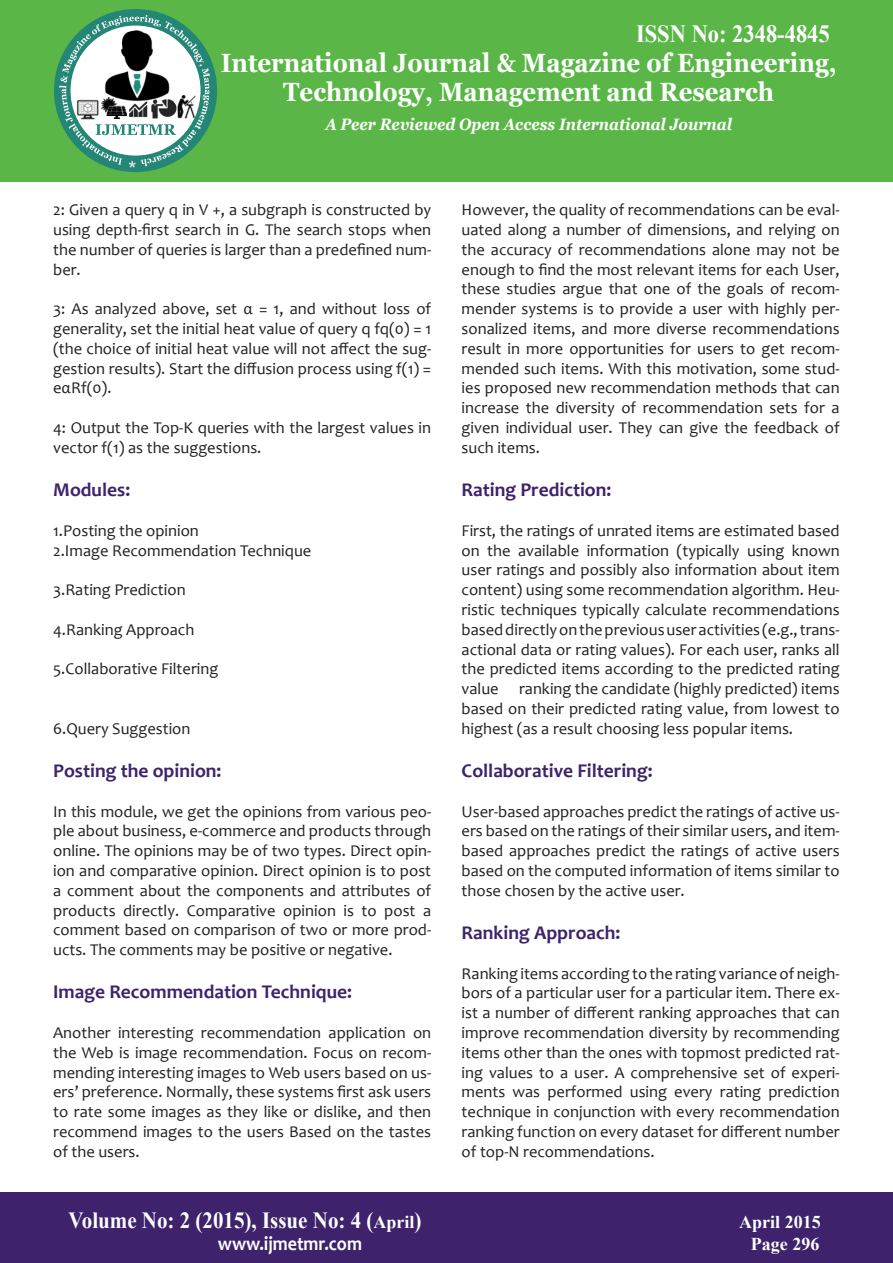
<style>
.page{position:relative;width:893px;height:1263px;background:#fff}
.page>*{position:absolute;margin:0;border:0;box-sizing:border-box;transform-origin:0 0}
.t1{font:700 26.4px "Georgia";color:#fff;scale:.91 1}
.t2{font:700 24.75px "Times New Roman";color:#fff;scale:.91 1}
.t3{font:700 23.1px "Times New Roman";color:#fff;scale:.91 1}
.t4{font:700 19.8px "Candara";color:#fff;scale:.91 1}
.t5{font:700 19.5px "Candara";color:#3e236c}
.t6{font:700 19.5px "Candara";color:#3f2069}
.t7{font:700 18px "Times New Roman";color:#fff}
.t8{font:16.5px/19.8px "Candara";color:#231f20;text-align:justify}
.t9{font:italic 700 16.5px "Georgia";color:#fff;scale:.91 1}
.s1{font-size:18px}
</style>
<div class="page">
<div style="left:0;top:1193px;width:893px;height:70px;background:#3e236c"></div>
<div style="left:0;top:0;width:893px;height:182px;background:#5ab747"></div>
<div style="left:54px;top:9px;width:163px;height:163px;background:#248675;border-radius:50%"></div>
<svg style="left:59px;top:15px;width:151px;height:153px"></svg>
<img style="left:150px;top:97px;width:27px;height:23px">
<img style="left:177px;top:94px;width:21px;height:26px">
<img style="left:102px;top:30px;width:72px;height:73px">
<img style="left:75px;top:99px;width:25px;height:21px">
<img style="left:102px;top:97px;width:25px;height:21px">
<p class="t2" style="left:636px;top:16px;width:214px">ISSN No: 2348-4845</p>
<p class="t1" style="left:221px;top:46px;width:678px">International Journal &amp; Magazine of Engineering,</p>
<p class="t1" style="left:283px;top:75px;width:541px">Technology, Management and Research</p>
<p class="t9" style="left:325px;top:113px;width:448px">A Peer Reviewed Open Access International Journal</p>
<p class="t8" style="left:53px;top:200px;width:380px">2: Given a query q in V +, a subgraph is constructed by using depth-first search in G. The search stops when the number of queries is larger than a predefined num&shy;ber.</p>
<p class="t8" style="left:53px;top:299px;width:380px">3: As analyzed above, set α = 1, and without loss of generality, set the initial heat value of query q fq(0) = 1 (the choice of initial heat value will not affect the sug&shy;gestion results). Start the diffusion process using f(1) = eαRf(0).</p>
<p class="t8" style="left:53px;top:418px;width:379px">4: Output the Top-K queries with the largest values in vector f(1) as the suggestions.</p>
<p class="t5" style="left:53px;top:477px;width:79px">Modules:</p>
<p class="t8" style="left:53px;top:520px;width:147px">1.Posting the opinion</p>
<p class="t8" style="left:53px;top:540px;width:260px">2.Image Recommendation Technique</p>
<p class="t8" style="left:53px;top:580px;width:134px">3.Rating Prediction</p>
<p class="t8" style="left:53px;top:619px;width:143px">4.Ranking Approach</p>
<p class="t8" style="left:53px;top:659px;width:167px">5.Collaborative Filtering</p>
<p class="t8" style="left:53px;top:718px;width:139px">6.Query Suggestion</p>
<p class="t5" style="left:53px;top:758px;width:170px">Posting the opinion:</p>
<p class="t8" style="left:53px;top:801px;width:380px">In this module, we get the opinions from various peo&shy;ple about business, e-commerce and products through online. The opinions may be of two types. Direct opin&shy;ion and comparative opinion. Direct opinion is to post a comment about the components and attributes of products directly. Comparative opinion is to post a comment based on comparison of two or more prod&shy;ucts. The comments may be positive or negative.</p>
<p class="t5" style="left:53px;top:980px;width:300px">Image Recommendation Technique:</p>
<p class="t8" style="left:53px;top:1022px;width:380px">Another interesting recommendation application on the Web is image recommendation. Focus on recom&shy;mending interesting images to Web users based on us&shy;ers’ preference. Normally, these systems first ask users to rate some images as they like or dislike, and then recommend images to the users Based on the tastes of the users.</p>
<p class="t8" style="left:462px;top:200px;width:380px">However, the quality of recommendations can be eval&shy;uated along a number of dimensions, and relying on the accuracy of recommendations alone may not be enough to find the most relevant items for each User, these studies argue that one of the goals of recom&shy;mender systems is to provide a user with highly per&shy;sonalized items, and more diverse recommendations result in more opportunities for users to get recom&shy;mended such items. With this motivation, some stud&shy;ies proposed new recommendation methods that can increase the diversity of recommendation sets for a given individual user. They can give the feedback of such items.</p>
<p class="t6" style="left:462px;top:477px;width:151px">Rating Prediction:</p>
<p class="t8" style="left:462px;top:520px;width:380px">First, the ratings of unrated items are estimated based on the available information (typically using known user ratings and possibly also information about item content) using some recommendation algorithm. Heu&shy;ristic techniques typically calculate recommendations based directly on the previous user activities (e.g., trans&shy;actional data or rating values). For each user, ranks all the predicted items according to the predicted rating value ranking the candidate (highly predicted) items based on their predicted rating value, from lowest to highest (as a result choosing less popular items.</p>
<p class="t5" style="left:462px;top:758px;width:193px">Collaborative Filtering:</p>
<p class="t8" style="left:462px;top:801px;width:380px">User-based approaches predict the ratings of active us&shy;ers based on the ratings of their similar users, and item&shy;based approaches predict the ratings of active users based on the computed information of items similar to those chosen by the active user.</p>
<p class="t5" style="left:462px;top:920px;width:160px">Ranking Approach:</p>
<p class="t8" style="left:462px;top:963px;width:380px">Ranking items according to the rating variance of neigh&shy;bors of a particular user for a particular item. There ex&shy;ist a number of different ranking approaches that can improve recommendation diversity by recommending items other than the ones with topmost predicted rat&shy;ing values to a user. A comprehensive set of experi&shy;ments was performed using every rating prediction technique in conjunction with every recommendation ranking function on every dataset for different number of top-N recommendations.</p>
<p class="t3" style="left:69px;top:1204px;width:389px">Volume No: 2 (2015), Issue No: 4 (<span class="s1">April</span>)</p>
<p class="t7" style="left:739px;top:1210px;width:83px">April 2015</p>
<p class="t4" style="left:218px;top:1231px;width:160px">www.ijmetmr.com</p>
<p class="t7" style="left:751px;top:1231px;width:70px">Page 296</p>
</div>
